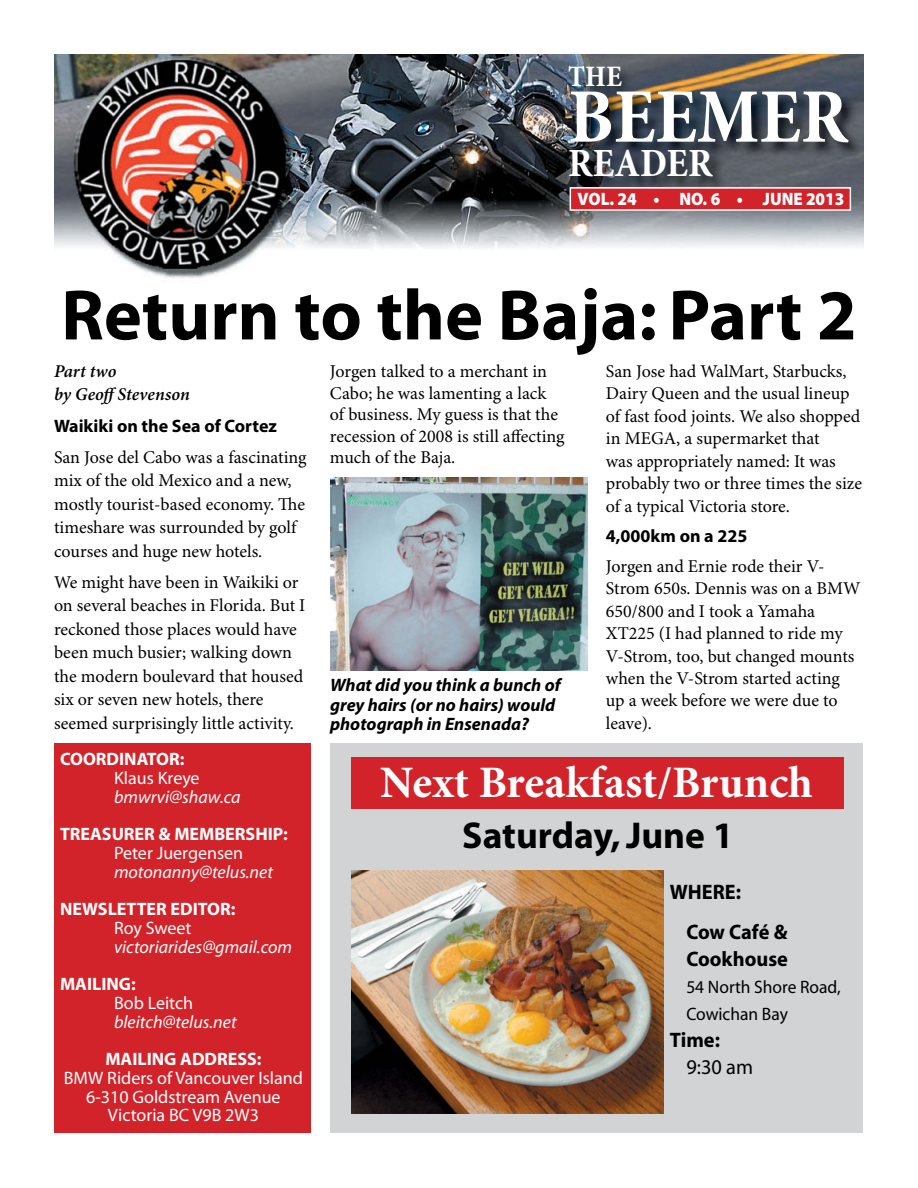
<style>
.page{position:relative;width:918px;height:1188px;background:#fff}
.page>*{position:absolute;margin:0;border:0;box-sizing:border-box;transform-origin:0 0}
.t1{font:700 condensed 78px "Minion Pro";color:#fff}
.t2{font:700 72px "Myriad";color:#000}
.t3{font:700 45px "Minion Pro";color:#fff}
.t4{font:700 condensed 40.5px "Minion Pro";color:#fff}
.t5{font:700 37.5px "Myriad";color:#000}
.t6{font:700 condensed 30px "Minion Pro";color:#fff}
.t7{font:700 21px/40.5px "Myriad";color:#000}
.t8{font:21px "Myriad";color:#000}
.t9{font:18px/22.5px "Minion Pro";color:#000}
.t10{font:18px/18.8px "Myriad";color:#fff;text-align:center}
.t11{font:700 18px "Myriad";color:#fff}
.t12{font:italic 18px "Myriad";color:#fff}
.t13{font:italic 700 18px/19.5px "Myriad";color:#000}
.t14{font:700 18px "Myriad Pro";color:#000}
.t15{font:18px/27px "Myriad";color:#000}
.t16{font:italic 600 18px/23.5px "Minion Pro";color:#000}
.t17{font:900 18px "Myriad Pro";color:#fff;scale:.93 1}
</style>
<div class="page">
<div style="left:331px;top:743px;width:532px;height:390px;background:#d1d3d4"></div>
<img style="left:54px;top:54px;width:810px;height:225px">
<img style="left:568px;top:65px;width:296px;height:129px">
<div style="left:570px;top:188px;width:280px;height:22px;background:#d2232a"></div>
<div style="left:570px;top:187px;width:281px;height:24px;border:2px solid #fff"></div>
<div style="left:55px;top:743px;width:256px;height:390px;background:#d2232a"></div>
<img style="left:351px;top:871px;width:312px;height:242px">
<div style="left:352px;top:758px;width:492px;height:51px;background:#d2232a"></div>
<img style="left:330px;top:477px;width:258px;height:194px">
<h3 class="t6" style="left:568px;top:56px;width:55px">THE</h3>
<h1 class="t1" style="left:568px;top:63px;width:282px">BEEMER</h1>
<h3 class="t4" style="left:568px;top:135px;width:146px">READER</h3>
<p class="t17" style="left:578px;top:188px;width:288px">VOL. 24 • NO. 6 • JUNE 2013</p>
<h2 class="t2" style="left:61px;top:278px;width:797px">Return to the Baja: Part 2</h2>
<p class="t16" style="left:54px;top:360px;width:137px">Part two<br>by GeoffStevenson</p>
<p class="t14" style="left:54px;top:415px;width:224px">Waikiki on the Sea of Cortez</p>
<p class="t9" style="left:54px;top:446px;width:254px;line-height:23.5px">San Jose del Cabo was a fascinating mix of the old Mexico and a new, mostly tourist-based economy. The timeshare was surrounded by golf courses and huge new hotels.</p>
<p class="t9" style="left:54px;top:571px;width:253px;line-height:23.5px">We might have been in Waikiki or on several beaches in Florida. But I reckoned those places would have been much busier; walking down the modern boulevard that housed six or seven new hotels, there seemed surprisingly little activity.</p>
<p class="t9" style="left:330px;top:361px;width:236px;line-height:21.6px">Jorgen talked to a merchant in<br>Cabo; he was lamenting a lack of business. My guess is that the recession of 2008 is still affecting much of the Baja.</p>
<p class="t9" style="left:606px;top:361px;width:258px">San Jose had WalMart, Starbucks,<br>Dairy Queen and the usual lineup of fast food joints. We also shopped in MEGA, a supermarket that<br>was appropriately named: It was probably two or three times the size of a typical Victoria store.</p>
<p class="t14" style="left:606px;top:526px;width:143px">4,000km on a 225</p>
<p class="t9" style="left:606px;top:555px;width:256px">Jorgen and Ernie rode their V-<br>Strom 650s. Dennis was on a BMW<br>650/800 and I took a Yamaha<br>XT225 (I had planned to ride my<br>V-Strom, too, but changed mounts when the V-Strom started acting up a week before we were due to leave).</p>
<p class="t13" style="left:330px;top:676px;width:232px">What did you think a bunch of grey hairs (or no hairs) would photograph in Ensenada?</p>
<p class="t11" style="left:60px;top:750px;width:126px">COORDINATOR:</p>
<p class="t10" style="left:114px;top:769px;width:87px">Klaus Kreye</p>
<p class="t12" style="left:114px;top:788px;width:128px">bmwrvi@shaw.ca</p>
<p class="t11" style="left:60px;top:825px;width:229px">TREASURER &amp; MEMBERSHIP:</p>
<p class="t10" style="left:114px;top:844px;width:131px">Peter Juergensen</p>
<p class="t12" style="left:114px;top:863px;width:161px">motonanny@telus.net</p>
<p class="t11" style="left:60px;top:900px;width:177px">NEWSLETTER EDITOR:</p>
<p class="t10" style="left:114px;top:919px;width:79px">Roy Sweet</p>
<p class="t12" style="left:114px;top:938px;width:180px">victoriarides@gmail.com</p>
<p class="t11" style="left:60px;top:975px;width:77px">MAILING:</p>
<p class="t10" style="left:114px;top:994px;width:81px">Bob Leitch</p>
<p class="t12" style="left:114px;top:1013px;width:124px">bleitch@telus.net</p>
<p class="t11" style="left:105px;top:1050px;width:158px">MAILING ADDRESS:</p>
<p class="t10" style="left:64px;top:1069px;width:241px">BMW Riders of Vancouver Island<br>6-310 Goldstream Avenue<br>Victoria BC V9B 2W3</p>
<h3 class="t3" style="left:380px;top:755px;width:434px">Next Breakfast/Brunch</h3>
<h3 class="t5" style="left:462px;top:816px;width:273px">Saturday, June 1</h3>
<p class="t7" style="left:686px;top:872px;width:103px;text-indent:-16px">WHERE:<br>Cow Café &amp;</p>
<p class="t7" style="left:686px;top:940px;width:103px">Cookhouse</p>
<p class="t15" style="left:686px;top:975px;width:156px">54 North Shore Road,<br>Cowichan Bay</p>
<p class="t7" style="left:670px;top:1021px;width:52px">Time:</p>
<p class="t8" style="left:686px;top:1057px;width:68px">9:30 am</p>
</div>
